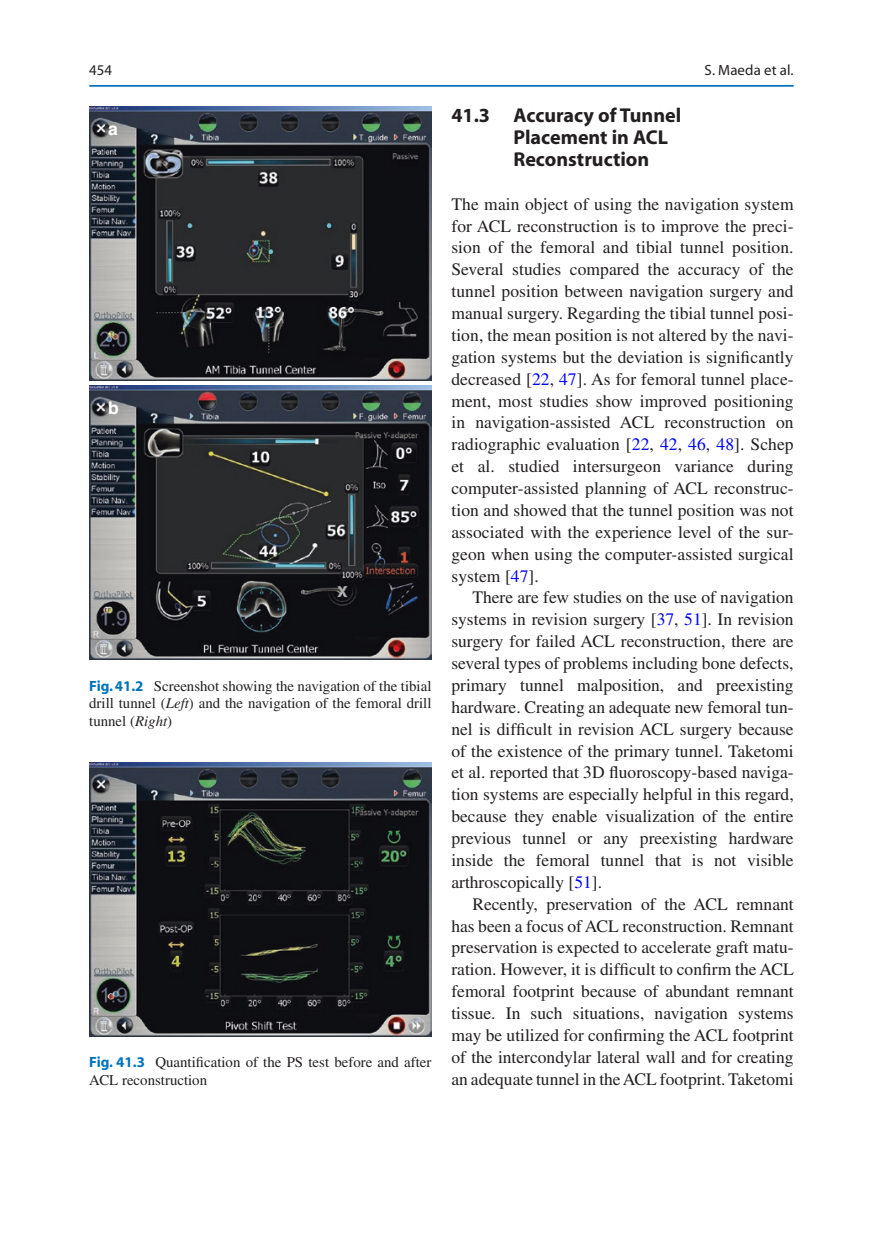
<style>
.page{position:relative;width:883px;height:1260px;background:#fff}
.page>*{position:absolute;margin:0;border:0;box-sizing:border-box;transform-origin:0 0}
.t1{font:700 20.12px/21.9px "Mknlpn Myriad";color:#231f20}
.t2{font:17.5px/21.9px "Dpsdbj Times";color:#231f20;text-align:justify}
.t3{font:700 17.5px "Qwhdcb Helvetica";color:#fff}
.t4{font:14.88px/17.5px "Dpsdbj Times";color:#231f20;text-align:justify}
.t5{font:14.88px "Cdvwfc Myriad";letter-spacing:.01em;color:#231f20}
.t6{font:14.88px "Hgfrlk Myriad";color:#231f20}
.s1{font-family:"Mknlpn Myriad";font-weight:700;color:#0073bc}
.s2{font-family:"Lmbdys Times";font-style:italic}
.s3{color:#0000fa}
</style>
<div class="page">
<img style="left:89px;top:386px;width:342px;height:274px">
<img style="left:89px;top:107px;width:342px;height:274px">
<img style="left:89px;top:763px;width:343px;height:273px">
<hr style="left:89px;top:85px;width:705px;height:2px;background:#0073bc">
<p class="t6" style="left:89px;top:63px;width:24px">454</p>
<p class="t3" style="left:108px;top:118px;width:11px">a</p>
<p class="t3" style="left:108px;top:397px;width:12px">b</p>
<p class="t4" style="left:89px;top:677px;width:344px"><span class="s1">Fig. 41.2</span> Screenshot showing the navigation of the tibial drill tunnel (<span class="s2">Left</span>) and the navigation of the femoral drill tunnel (<span class="s2">Right</span>)</p>
<p class="t4" style="left:89px;top:1054px;width:344px"><span class="s1">Fig. 41.3</span> Quantification of the PS test before and after<br>ACL reconstruction</p>
<p class="t5" style="left:705px;top:63px;width:91px">S. Maeda et al.</p>
<p class="t1" style="left:513px;top:105px;width:169px;text-indent:-62px">41.3 Accuracy of Tunnel<br>Placement in ACL<br>Reconstruction</p>
<p class="t2" style="left:451px;top:193px;width:344px">The main object of using the navigation system for ACL reconstruction is to improve the preci&shy;sion of the femoral and tibial tunnel position.<br>Several studies compared the accuracy of the tunnel position between navigation surgery and manual surgery. Regarding the tibial tunnel posi&shy;tion, the mean position is not altered by the navi&shy;gation systems but the deviation is significantly decreased [<span class="s3">22</span>, <span class="s3">47</span>]. As for femoral tunnel place&shy;ment, most studies show improved positioning in navigation-assisted ACL reconstruction on radiographic evaluation [<span class="s3">22</span>, <span class="s3">42</span>, <span class="s3">46</span>, <span class="s3">48</span>]. Schep et al. studied intersurgeon variance during computer-assisted planning of ACL reconstruc&shy;tion and showed that the tunnel position was not associated with the experience level of the sur&shy;geon when using the computer-assisted surgical system [<span class="s3">47</span>].</p>
<p class="t2" style="left:451px;top:587px;width:344px;text-indent:21px">There are few studies on the use of navigation systems in revision surgery [<span class="s3">37</span>, <span class="s3">51</span>]. In revision surgery for failed ACL reconstruction, there are several types of problems including bone defects, primary tunnel malposition, and preexisting hardware. Creating an adequate new femoral tun&shy;nel is difficult in revision ACL surgery because of the existence of the primary tunnel. Taketomi et al. reported that 3D fluoroscopy-based naviga&shy;tion systems are especially helpful in this regard, because they enable visualization of the entire previous tunnel or any preexisting hardware inside the femoral tunnel that is not visible arthroscopically [<span class="s3">51</span>].</p>
<p class="t2" style="left:451px;top:893px;width:344px;text-indent:21px">Recently, preservation of the ACL remnant has been a focus of ACL reconstruction. Remnant preservation is expected to accelerate graft matu&shy;ration. However, it is difficult to confirm the ACL femoral footprint because of abundant remnant tissue. In such situations, navigation systems may be utilized for confirming the ACL footprint of the intercondylar lateral wall and for creating an adequate tunnel in the ACL footprint. Taketomi</p>
</div>
